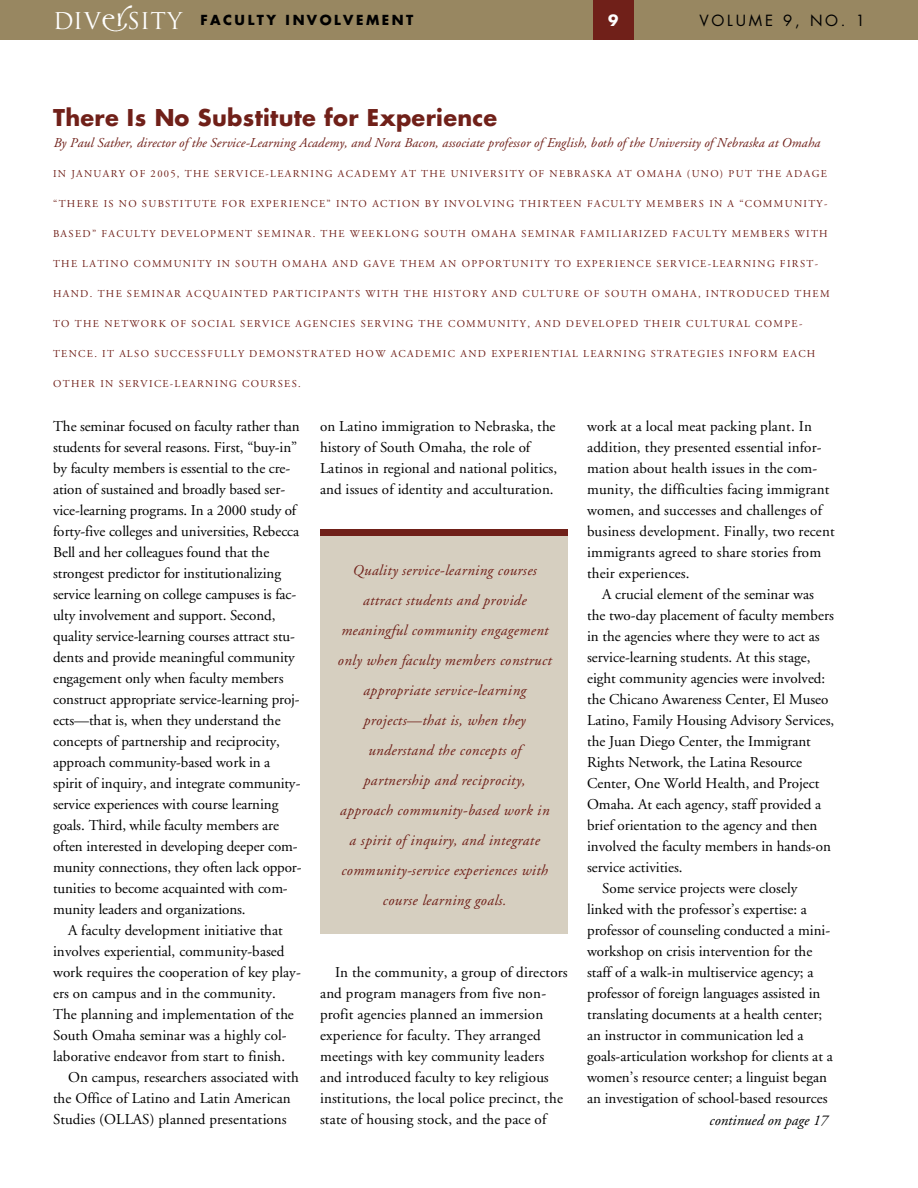
<style>
.page{position:relative;width:918px;height:1188px;background:#fff}
.page>*{position:absolute;margin:0;border:0;box-sizing:border-box;transform-origin:0 0}
.t1{font:700 22.5px "Futura";letter-spacing:.015em;color:#702019}
.t2{font:15px/21px "Adobe Garamond";color:#000}
.t3{font:italic 15px/30px "Adobe Garamond";letter-spacing:.025em;color:#702019;text-align:center}
.t4{font:italic 15px "Adobe Garamond";color:#000}
.t5{font:15px "Futura";letter-spacing:.185em;color:#000}
.t6{font:700 15px "Futura";color:#fff}
.t7{font:italic 13.5px "Adobe Garamond";letter-spacing:.01em;color:#702019}
.t8{font:700 13.5px "Futura";letter-spacing:.185em;color:#000}
.t9{font:10.5px "Adobe Garamond";letter-spacing:.125em;color:#702019}
.s1{font-family:"Trajan";font-weight:400;font-size:22.5px;color:#fff}
.s2{font-family:"Galahad Alternate";font-weight:400;font-size:30.75px;color:#fff}
.s3{font-family:"Galahad Alternate";font-weight:400;font-size:34.2px;color:#fff}
</style>
<div class="page">
<div style="left:0;top:0;width:593px;height:40px;background:#988761"></div>
<div style="left:633px;top:0;width:285px;height:40px;background:#988761"></div>
<div style="left:593px;top:0;width:40px;height:40px;background:#702019"></div>
<div style="left:320px;top:529px;width:247px;height:405px;background:#d6cfc0"></div>
<div style="left:320px;top:529px;width:247px;height:7px;background:#702019"></div>
<p class="t8" style="left:53px;top:14px;width:362px"><span class="s1">DI V</span><span class="s2">e</span><span class="s3">r</span><span class="s1">SI TY</span> FACULTY INVOLVEMENT</p>
<p class="t6" style="left:608px;top:13px;width:12px">9</p>
<p class="t5" style="left:700px;top:13px;width:167px">VOLUME 9, NO. 1</p>
<h1 class="t1" style="left:53px;top:107px;width:446px">T h e re Is No Substitute for Experience</h1>
<p class="t7" style="left:53px;top:137px;width:768px">By Paul Sather, director of the Service-Learning Academy, and Nora Bacon, associate professor of English, both of the University of Nebraska at Omaha</p>
<p class="t9" style="left:53px;top:169px;width:775px">IN JANUARY OF 2005, THE SERVICE-LEARNING ACADEMY AT THE UNIVERSITY OF NEBRASKA AT OMAHA (UNO) PUT THE ADAGE</p>
<p class="t9" style="left:53px;top:199px;width:776px">“THERE IS NO SUBSTITUTE FOR EXPERIENCE” INTO ACTION BY INVOLVING THIRTEEN FACULTY MEMBERS IN A “COMMUNITY-</p>
<p class="t9" style="left:53px;top:229px;width:776px">BASED” FACULTY DEVELOPMENT SEMINAR. THE WEEKLONG SOUTH OMAHA SEMINAR FAMILIARIZED FACULTY MEMBERS WITH</p>
<p class="t9" style="left:53px;top:259px;width:767px">THE LATINO COMMUNITY IN SOUTH OMAHA AND GAVE THEM AN OPPORTUNITY TO EXPERIENCE SERVICE-LEARNING FIRST-</p>
<p class="t9" style="left:53px;top:289px;width:778px">HAND. THE SEMINAR ACQUAINTED PARTICIPANTS WITH THE HISTORY AND CULTURE OF SOUTH OMAHA, INTRODUCED THEM</p>
<p class="t9" style="left:53px;top:319px;width:751px">TO THE NETWORK OF SOCIAL SERVICE AGENCIES SERVING THE COMMUNITY, AND DEVELOPED THEIR CULTURAL COMPE-</p>
<p class="t9" style="left:53px;top:349px;width:764px">TENCE. IT ALSO SUCCESSFULLY DEMONSTRATED HOW ACADEMIC AND EXPERIENTIAL LEARNING STRATEGIES INFORM EACH</p>
<p class="t9" style="left:53px;top:379px;width:249px">OTHER IN SERVICE-LEARNING COURSES.</p>
<p class="t2" style="left:53px;top:417px;width:250px">The seminar focused on faculty rather than students for several reasons. First, “buy-in” by faculty members is essential to the cre&shy;ation of sustained and broadly based ser&shy;vice-learning programs. In a 2000 study of forty-five colleges and universities, Rebecca Bell and her colleagues found that the strongest predictor for institutionalizing service learning on college campuses is fac&shy;ulty involvement and support. Second, quality service-learning courses attract stu&shy;dents and provide meaningful community engagement only when faculty members construct appropriate service-learning proj&shy;ects—that is, when they understand the concepts of partnership and reciprocity, approach community-based work in a spirit of inquiry, and integrate community&shy;service experiences with course learning goals. Third, while faculty members are often interested in developing deeper com&shy;munity connections, they often lack oppor&shy;tunities to become acquainted with com&shy;munity leaders and organizations.</p>
<p class="t2" style="left:53px;top:921px;width:249px;text-indent:15px">A faculty development initiative that involves experiential, community-based work requires the cooperation of key play&shy;ers on campus and in the community.<br>The planning and implementation of the South Omaha seminar was a highly col&shy;laborative endeavor from start to finish.</p>
<p class="t2" style="left:53px;top:1068px;width:247px;text-indent:15px">On campus, researchers associated with the Office of Latino and Latin American<br>Studies (OLLAS) planned presentations</p>
<p class="t2" style="left:320px;top:417px;width:239px">on Latino immigration to Nebraska, the history of South Omaha, the role of Latinos in regional and national politics, and issues of identity and acculturation.</p>
<p class="t2" style="left:587px;top:417px;width:249px">work at a local meat packing plant. In addition, they presented essential infor&shy;mation about health issues in the com&shy;munity, the difficulties facing immigrant women, and successes and challenges of business development. Finally, two recent immigrants agreed to share stories from their experiences.</p>
<p class="t2" style="left:602px;top:585px;width:214px">A crucial element of the seminar was</p>
<p class="t2" style="left:587px;top:606px;width:248px">the two-day placement of faculty members</p>
<p class="t2" style="left:587px;top:627px;width:234px">in the agencies where they were to act as</p>
<p class="t2" style="left:587px;top:648px;width:225px">service-learning students. At this stage,</p>
<p class="t2" style="left:587px;top:669px;width:240px">eight community agencies were involved:</p>
<p class="t2" style="left:587px;top:690px;width:243px">the Chicano Awareness Center, El Museo</p>
<p class="t2" style="left:587px;top:711px;width:249px">Latino, Family Housing Advisory Services,</p>
<p class="t2" style="left:587px;top:732px;width:225px">the Juan Diego Center, the Immigrant</p>
<p class="t2" style="left:587px;top:753px;width:217px">Rights Network, the Latina Resource</p>
<p class="t2" style="left:587px;top:774px;width:234px">Center, One World Health, and Project</p>
<p class="t2" style="left:587px;top:795px;width:236px">Omaha. At each agency, staff provided a</p>
<p class="t2" style="left:587px;top:816px;width:232px">brief orientation to the agency and then</p>
<p class="t2" style="left:587px;top:837px;width:245px">involved the faculty members in hands-on</p>
<p class="t2" style="left:587px;top:858px;width:97px">service activities.</p>
<p class="t2" style="left:602px;top:879px;width:197px">Some service projects were closely</p>
<p class="t2" style="left:587px;top:900px;width:221px">linked with the professor’s expertise: a</p>
<p class="t2" style="left:587px;top:921px;width:245px">professor of counseling conducted a mini-</p>
<p class="t2" style="left:587px;top:942px;width:227px">workshop on crisis intervention for the</p>
<p class="t2" style="left:587px;top:963px;width:228px">staff of a walk-in multiservice agency; a</p>
<p class="t2" style="left:587px;top:984px;width:235px">professor of foreign languages assisted in</p>
<p class="t2" style="left:587px;top:1005px;width:237px">translating documents at a health center;</p>
<p class="t2" style="left:587px;top:1026px;width:218px">an instructor in communication led a</p>
<p class="t2" style="left:587px;top:1047px;width:247px">goals-articulation workshop for clients at a</p>
<p class="t2" style="left:587px;top:1068px;width:241px">women’s resource center; a linguist began</p>
<p class="t2" style="left:587px;top:1089px;width:242px">an investigation of school-based resources</p>
<p class="t4" style="left:709px;top:1114px;width:120px">continued on page 17</p>
<p class="t3" style="left:337px;top:556px;width:215px">Quality service-learning courses attract students and provide meaningful community engagement only when faculty members construct appropriate service-learning projects—that is, when they understand the concepts of partnership and reciprocity, approach community-based work in a spirit of inquiry, and integrate community-service experiences with course learning goals.</p>
<p class="t2" style="left:320px;top:963px;width:249px;text-indent:15px">In the community, a group of directors and program managers from five non&shy;profit agencies planned an immersion experience for faculty. They arranged meetings with key community leaders and introduced faculty to key religious institutions, the local police precinct, the state of housing stock, and the pace of</p>
</div>
